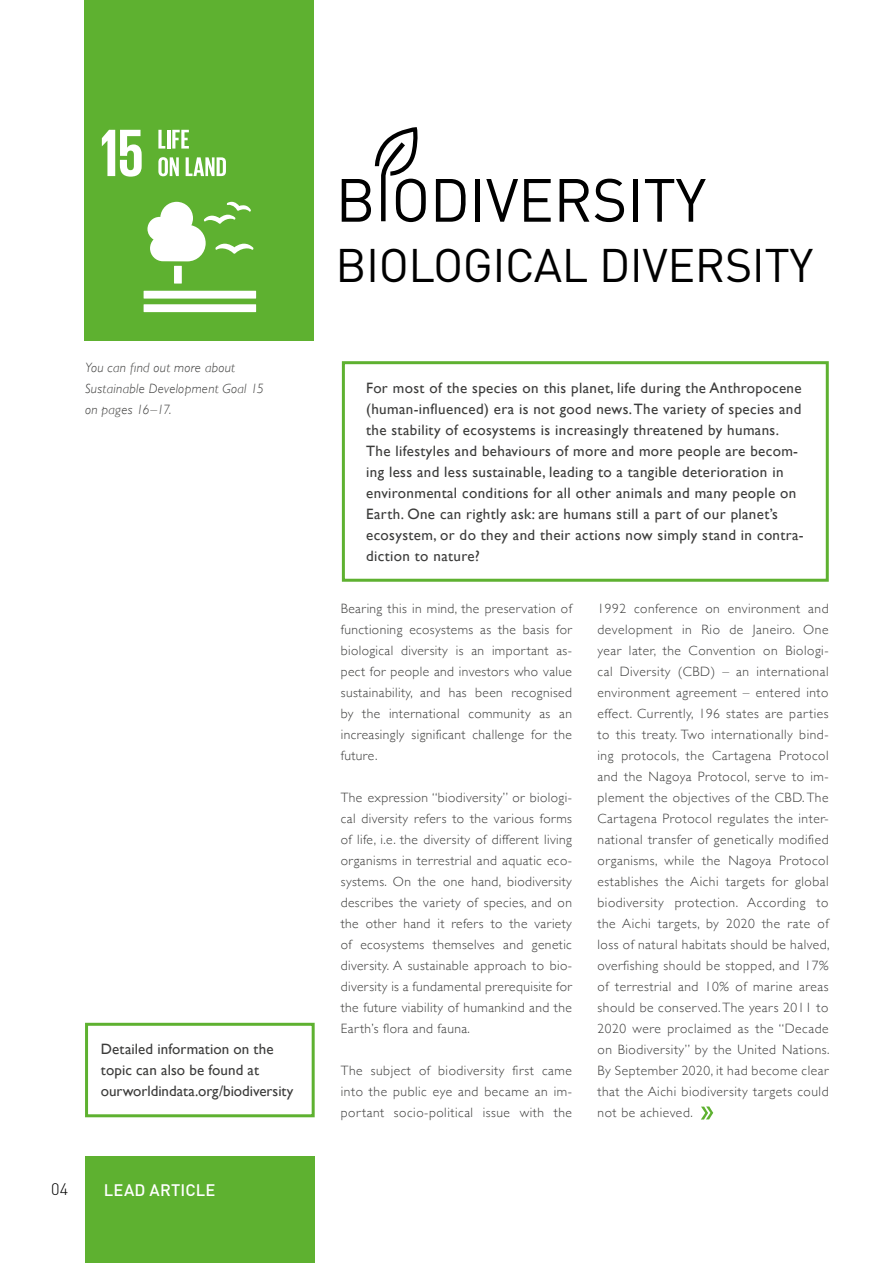
<style>
.page{position:relative;width:893px;height:1263px;background:#fff}
.page>*{position:absolute;margin:0;border:0;box-sizing:border-box;transform-origin:0 0}
.t1{font:60px "DIN";letter-spacing:-.01em;color:#000}
.t2{font:46.5px "DIN";letter-spacing:-.01em;color:#000}
.Rubrik_rechts{font:500 16.5px "DIN";letter-spacing:.01em;color:#fff}
.t3{font:300 16.5px "DIN";color:#000}
.Hervorhebung{font:15px/21px "Gill Sans";letter-spacing:.025em;color:#3c3c3b}
.Hervorhebung-2{font:15px/21px "Gill Sans";letter-spacing:.005em;color:#3c3c3b}
.Hervorhebung-3{font:15px "Gill Sans";color:#3c3c3b}
.Fliesstext{font:300 13.5px/21px "Gill Sans";letter-spacing:.03em;color:#3c3c3b;text-align:justify}
.Fliesstext-2{font:italic 300 13.5px/21px "Gill Sans";letter-spacing:.02em;color:#3c3c3b}
.s1{color:#fff}
</style>
<div class="page">
<div style="left:85px;top:1157px;width:230px;height:106px;background:#5eb130"></div>
<div style="left:84px;top:0;width:230px;height:340px;background:#5eb130"></div>
<svg style="left:158px;top:130px;width:7px;height:19px"></svg>
<hr style="left:167px;top:130px;width:3px;height:19px;background:#fff">
<svg style="left:172px;top:130px;width:17px;height:19px"></svg>
<svg style="left:102px;top:130px;width:40px;height:47px"></svg>
<svg style="left:158px;top:157px;width:21px;height:19px"></svg>
<svg style="left:186px;top:157px;width:40px;height:19px"></svg>
<div style="left:174px;top:266px;width:8px;height:18px;background:#fff"></div>
<div style="left:144px;top:291px;width:112px;height:8px;background:#fff"></div>
<div style="left:144px;top:304px;width:112px;height:8px;background:#fff"></div>
<svg style="left:147px;top:202px;width:106px;height:59px"></svg>
<div style="left:342px;top:361px;width:487px;height:221px;border:3px solid #5eb130"></div>
<svg style="left:701px;top:1106px;width:12px;height:13px"></svg>
<svg style="left:374px;top:129px;width:44px;height:93px"></svg>
<div style="left:85px;top:1023px;width:230px;height:94px;border:3px solid #5eb130"></div>
<p class="Fliesstext-2" style="left:85px;top:357px;width:180px">You can find out more about<br>Sustainable Development Goal 15 on pages 16–17.</p>
<p class="Hervorhebung-2" style="left:101px;top:1038px;width:174px">Detailed information on the topic can also be found at</p>
<p class="Hervorhebung-3" style="left:101px;top:1082px;width:194px">ourworldindata.org/biodiversity</p>
<p class="t3" style="left:51px;top:1179px;width:18px">04</p>
<p class="Rubrik_rechts" style="left:104px;top:1179px;width:113px">LEAD ARTICLE</p>
<p class="t1" style="left:335px;top:163px;width:372px">B<span class="s1">I</span>ODIVERSITY</p>
<p class="t2" style="left:335px;top:236px;width:479px">BIOLOGICAL DIVERSITY</p>
<p class="Hervorhebung" style="left:366px;top:377px;width:439px">For most of the species on this planet, life during the Anthropocene (human-influenced) era is not good news. The variety of species and the stability of ecosystems is increasingly threatened by humans.<br>The lifestyles and behaviours of more and more people are becom&shy;ing less and less sustainable, leading to a tangible deterioration in environmental conditions for all other animals and many people on Earth. One can rightly ask: are humans still a part of our planet’s ecosystem, or do they and their actions now simply stand in contra&shy;diction to nature?</p>
<p class="Fliesstext" style="left:341px;top:598px;width:233px">Bearing this in mind, the preservation of functioning ecosystems as the basis for biological diversity is an important as&shy;pect for people and investors who value sustainability, and has been recognised by the international community as an increasingly significant challenge for the future.</p>
<p class="Fliesstext" style="left:341px;top:787px;width:233px">The expression “biodiversity” or biologi&shy;cal diversity refers to the various forms of life, i.e. the diversity of different living organisms in terrestrial and aquatic eco&shy;systems. On the one hand, biodiversity describes the variety of species, and on the other hand it refers to the variety of ecosystems themselves and genetic diversity. A sustainable approach to bio&shy;diversity is a fundamental prerequisite for the future viability of humankind and the Earth’s flora and fauna.</p>
<p class="Fliesstext" style="left:341px;top:1060px;width:233px">The subject of biodiversity first came into the public eye and became an im&shy;portant socio-political issue with the</p>
<p class="Fliesstext" style="left:597px;top:598px;width:234px">1992 conference on environment and development in Rio de Janeiro. One year later, the Convention on Biologi&shy;cal Diversity (CBD) – an international environment agreement – entered into effect. Currently, 196 states are parties to this treaty. Two internationally bind&shy;ing protocols, the Cartagena Protocol and the Nagoya Protocol, serve to im&shy;plement the objectives of the CBD. The Cartagena Protocol regulates the inter&shy;national transfer of genetically modified organisms, while the Nagoya Protocol establishes the Aichi targets for global biodiversity protection. According to the Aichi targets, by 2020 the rate of loss of natural habitats should be halved, overfishing should be stopped, and 17% of terrestrial and 10% of marine areas should be conserved. The years 2011 to 2020 were proclaimed as the “Decade on Biodiversity” by the United Nations.<br>By September 2020, it had become clear that the Aichi biodiversity targets could not be achieved.</p>
</div>
